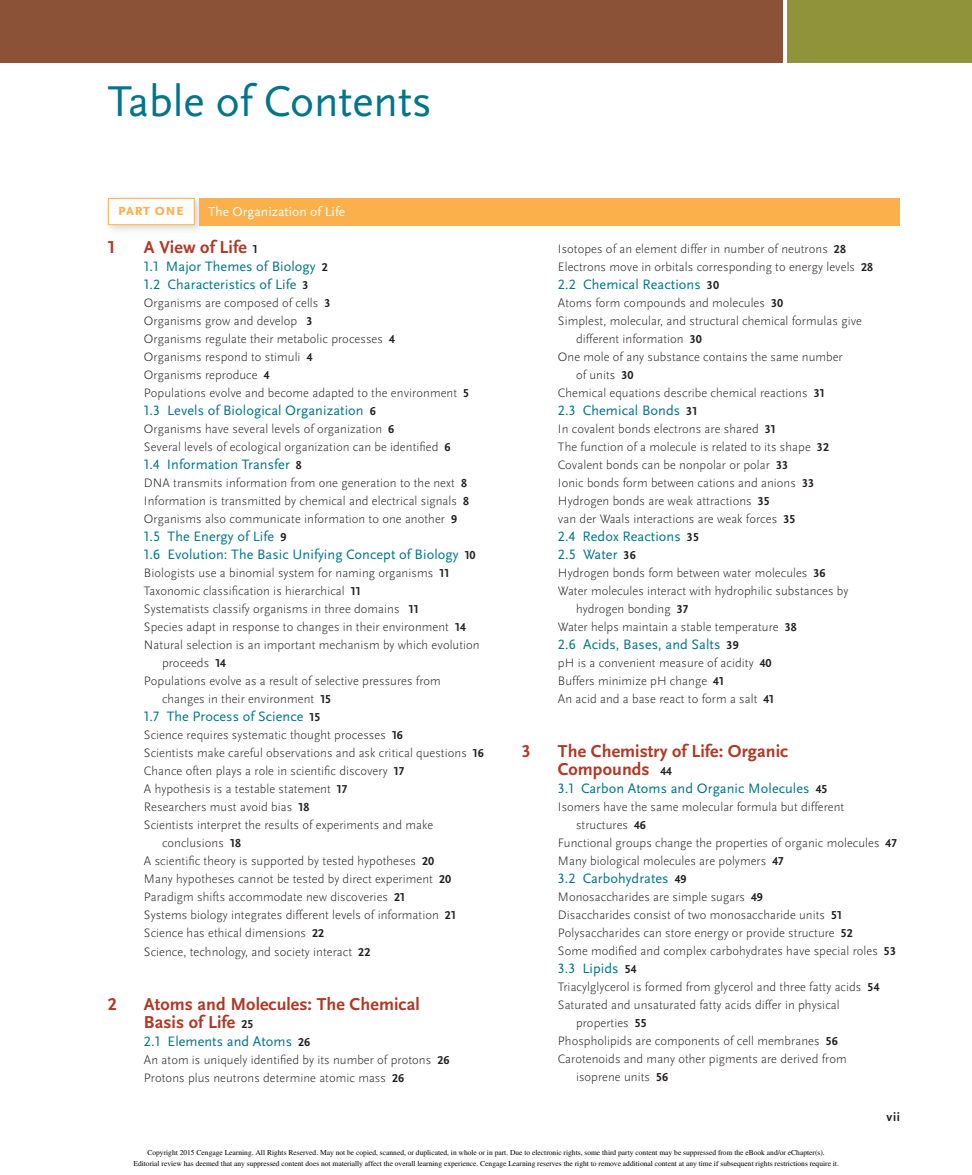
<style>
.page{position:relative;width:972px;height:1175px;background:#fff}
.page>*{position:absolute;margin:0;border:0;box-sizing:border-box;transform-origin:0 0}
.t1{font:45px "Scala Sans Pro";color:#00758c}
.t2{font:700 18px/18px "Scala Sans Pro";letter-spacing:.005em;color:#b23724}
.t3{font:700 16.5px "Scala Sans Pro";color:#fbb04b}
.t4{font:14.25px/18px "Scala Sans Pro";letter-spacing:.005em;color:#00758c}
.t5{font:13.5px "Scala Sans Pro";letter-spacing:.005em;color:#fff}
.t6{font:300 12.75px/18px "Scala Sans Pro";letter-spacing:.005em;color:#231f20}
.t7{font:700 12.75px "Scala Sans Pro";color:#231f20}
.t8{font:7.5px/10.6px "Times";color:#000;text-align:center}
.s1{font-size:12px;color:#231f20}
.s2{font-weight:700;font-size:12px;color:#231f20}
.s3{font-weight:700;font-size:12px}
</style>
<div class="page">
<div style="left:0;top:0;width:783px;height:63px;background:#8c5237"></div>
<div style="left:787px;top:0;width:185px;height:63px;background:#91933b"></div>
<div style="left:103px;top:193px;width:103px;height:43px;background:#231f20;opacity:.2"></div>
<div style="left:108px;top:198px;width:86px;height:27px;background:#fff"></div>
<div style="left:108px;top:198px;width:87px;height:27px;border:1px solid #fbb04b"></div>
<div style="left:199px;top:198px;width:701px;height:27px;background:#fbb04b"></div>
<p class="t1" style="left:108px;top:75px;width:326px">Table of Contents</p>
<p class="t3" style="left:118px;top:200px;width:68px">part one</p>
<p class="t5" style="left:208px;top:203px;width:139px">The Organization of Life</p>
<p class="t2" style="left:108px;top:238px;width:9px">1</p>
<p class="t2" style="left:144px;top:238px;width:115px">A View of Life <span class="s1">1</span></p>
<p class="t4" style="left:144px;top:257px;width:185px">1.1 Major Themes of Biology <span class="s2">2<br></span>1.2 Characteristics of Life <span class="s2">3</span></p>
<p class="t6" style="left:144px;top:294px;width:327px">Organisms are composed of cells <span class="s3">3<br></span>Organisms grow and develop <span class="s3">3<br></span>Organisms regulate their metabolic processes <span class="s3">4<br></span>Organisms respond to stimuli <span class="s3">4<br></span>Organisms reproduce <span class="s3">4<br></span>Populations evolve and become adapted to the environment <span class="s3">5</span></p>
<p class="t4" style="left:144px;top:401px;width:233px">1.3 Levels of Biological Organization <span class="s2">6</span></p>
<p class="t6" style="left:144px;top:420px;width:308px">Organisms have several levels of organization <span class="s3">6<br></span>Several levels of ecological organization can be identified <span class="s3">6</span></p>
<p class="t4" style="left:144px;top:455px;width:159px">1.4 Information Transfer <span class="s2">8</span></p>
<p class="t6" style="left:144px;top:474px;width:327px">DNA transmits information from one generation to the next <span class="s3">8<br></span>Information is transmitted by chemical and electrical signals <span class="s3">8<br></span>Organisms also communicate information to one another <span class="s3">9</span></p>
<p class="t4" style="left:144px;top:527px;width:333px">1.5 The Energy of Life <span class="s2">9<br></span>1.6 Evolution: The Basic Unifying Concept of Biology <span class="s2">10</span></p>
<p class="t6" style="left:144px;top:564px;width:307px">Biologists use a binomial system for naming organisms <span class="s3">11</span></p>
<p class="t6" style="left:144px;top:582px;width:218px">Taxonomic classification is hierarchical <span class="s3">11</span></p>
<p class="t6" style="left:144px;top:600px;width:276px">Systematists classify organisms in three domains <span class="s3">11</span></p>
<p class="t6" style="left:144px;top:618px;width:323px">Species adapt in response to changes in their environment <span class="s3">14</span></p>
<p class="t6" style="left:144px;top:636px;width:337px">Natural selection is an important mechanism by which evolution</p>
<p class="t6" style="left:162px;top:654px;width:65px">proceeds <span class="s3">14</span></p>
<p class="t6" style="left:144px;top:672px;width:298px">Populations evolve as a result of selective pressures from</p>
<p class="t6" style="left:162px;top:690px;width:171px">changes in their environment <span class="s3">15</span></p>
<p class="t4" style="left:144px;top:707px;width:178px">1.7 The Process of Science <span class="s2">15</span></p>
<p class="t6" style="left:144px;top:726px;width:260px">Science requires systematic thought processes <span class="s3">16</span></p>
<p class="t6" style="left:144px;top:744px;width:341px">Scientists make careful observations and ask critical questions <span class="s3">16</span></p>
<p class="t6" style="left:144px;top:762px;width:261px">Chance often plays a role in scientific discovery <span class="s3">17</span></p>
<p class="t6" style="left:144px;top:780px;width:205px">A hypothesis is a testable statement <span class="s3">17</span></p>
<p class="t6" style="left:144px;top:798px;width:167px">Researchers must avoid bias <span class="s3">18</span></p>
<p class="t6" style="left:144px;top:816px;width:291px">Scientists interpret the results of experiments and make</p>
<p class="t6" style="left:162px;top:834px;width:81px">conclusions <span class="s3">18</span></p>
<p class="t6" style="left:144px;top:852px;width:292px">A scientific theory is supported by tested hypotheses <span class="s3">20</span></p>
<p class="t6" style="left:144px;top:870px;width:309px">Many hypotheses cannot be tested by direct experiment <span class="s3">20</span></p>
<p class="t6" style="left:144px;top:888px;width:263px">Paradigm shifts accommodate new discoveries <span class="s3">21</span></p>
<p class="t6" style="left:144px;top:906px;width:313px">Systems biology integrates different levels of information <span class="s3">21</span></p>
<p class="t6" style="left:144px;top:924px;width:182px">Science has ethical dimensions <span class="s3">22</span></p>
<p class="t6" style="left:144px;top:942px;width:228px">Science, technology, and society interact <span class="s3">22</span></p>
<p class="t2" style="left:108px;top:994px;width:10px">2</p>
<p class="t2" style="left:144px;top:994px;width:277px">Atoms and Molecules: The Chemical<br>Basis of Life <span class="s1">25</span></p>
<p class="t4" style="left:144px;top:1031px;width:168px">2.1 Elements and Atoms <span class="s2">26</span></p>
<p class="t6" style="left:144px;top:1050px;width:307px">An atom is uniquely identified by its number of protons <span class="s3">26<br></span>Protons plus neutrons determine atomic mass <span class="s3">26</span></p>
<p class="t6" style="left:558px;top:240px;width:317px">Isotopes of an element differ in number of neutrons <span class="s3">28<br></span>Electrons move in orbitals corresponding to energy levels <span class="s3">28</span></p>
<p class="t4" style="left:558px;top:275px;width:163px">2.2 Chemical Reactions <span class="s2">30</span></p>
<p class="t6" style="left:558px;top:294px;width:227px">Atoms form compounds and molecules <span class="s3">30</span></p>
<p class="t6" style="left:558px;top:312px;width:306px">Simplest, molecular, and structural chemical formulas give</p>
<p class="t6" style="left:576px;top:330px;width:127px">different information <span class="s3">30</span></p>
<p class="t6" style="left:558px;top:348px;width:286px">One mole of any substance contains the same number</p>
<p class="t6" style="left:576px;top:366px;width:59px">of units <span class="s3">30</span></p>
<p class="t6" style="left:558px;top:384px;width:268px">Chemical equations describe chemical reactions <span class="s3">31</span></p>
<p class="t4" style="left:558px;top:401px;width:141px">2.3 Chemical Bonds <span class="s2">31</span></p>
<p class="t6" style="left:558px;top:420px;width:273px">In covalent bonds electrons are shared <span class="s3">31<br></span>The function of a molecule is related to its shape <span class="s3">32<br></span>Covalent bonds can be nonpolar or polar <span class="s3">33<br></span>Ionic bonds form between cations and anions <span class="s3">33<br></span>Hydrogen bonds are weak attractions <span class="s3">35<br></span>van der Waals interactions are weak forces <span class="s3">35</span></p>
<p class="t4" style="left:558px;top:527px;width:143px">2.4 Redox Reactions <span class="s2">35<br></span>2.5 Water <span class="s2">36</span></p>
<p class="t6" style="left:558px;top:564px;width:269px">Hydrogen bonds form between water molecules <span class="s3">36</span></p>
<p class="t6" style="left:558px;top:582px;width:292px">Water molecules interact with hydrophilic substances by</p>
<p class="t6" style="left:576px;top:600px;width:114px">hydrogen bonding <span class="s3">37</span></p>
<p class="t6" style="left:558px;top:618px;width:240px">Water helps maintain a stable temperature <span class="s3">38</span></p>
<p class="t4" style="left:558px;top:635px;width:182px">2.6 Acids, Bases, and Salts <span class="s2">39</span></p>
<p class="t6" style="left:558px;top:654px;width:218px">pH is a convenient measure of acidity <span class="s3">40<br></span>Buffers minimize pH change <span class="s3">41<br></span>An acid and a base react to form a salt <span class="s3">41</span></p>
<p class="t2" style="left:522px;top:742px;width:10px">3</p>
<p class="t2" style="left:558px;top:742px;width:232px">The Chemistry of Life: Organic<br>Compounds <span class="s1">44</span></p>
<p class="t4" style="left:558px;top:779px;width:271px">3.1 Carbon Atoms and Organic Molecules <span class="s2">45</span></p>
<p class="t6" style="left:558px;top:798px;width:288px">Isomers have the same molecular formula but different</p>
<p class="t6" style="left:576px;top:816px;width:71px">structures <span class="s3">46</span></p>
<p class="t6" style="left:558px;top:834px;width:340px">Functional groups change the properties of organic molecules <span class="s3">47</span></p>
<p class="t6" style="left:558px;top:852px;width:227px">Many biological molecules are polymers <span class="s3">47</span></p>
<p class="t4" style="left:558px;top:869px;width:130px">3.2 Carbohydrates <span class="s2">49</span></p>
<p class="t6" style="left:558px;top:888px;width:340px">Monosaccharides are simple sugars <span class="s3">49<br></span>Disaccharides consist of two monosaccharide units <span class="s3">51<br></span>Polysaccharides can store energy or provide structure <span class="s3">52<br></span>Some modified and complex carbohydrates have special roles <span class="s3">53</span></p>
<p class="t4" style="left:558px;top:959px;width:80px">3.3 Lipids <span class="s2">54</span></p>
<p class="t6" style="left:558px;top:978px;width:323px">Triacylglycerol is formed from glycerol and three fatty acids <span class="s3">54</span></p>
<p class="t6" style="left:558px;top:996px;width:283px">Saturated and unsaturated fatty acids differ in physical</p>
<p class="t6" style="left:576px;top:1014px;width:72px">properties <span class="s3">55</span></p>
<p class="t6" style="left:558px;top:1032px;width:281px">Phospholipids are components of cell membranes <span class="s3">56</span></p>
<p class="t6" style="left:558px;top:1050px;width:290px">Carotenoids and many other pigments are derived from</p>
<p class="t6" style="left:576px;top:1068px;width:94px">isoprene units <span class="s3">56</span></p>
<p class="t7" style="left:887px;top:1108px;width:15px">vii</p>
<p class="t8" style="left:133px;top:1147px;width:707px">Copyright 2015 Cengage Learning. All Rights Reserved. May not be copied, scanned, or duplicated, in whole or in part. Due to electronic rights, some third party content may be suppressed from the eBook and/or eChapter(s).<br>Editorial review has deemed that any suppressed content does not materially affect the overall learning experience. Cengage Learning reserves the right to remove additional content at any time if subsequent rights restrictions require it.</p>
</div>
